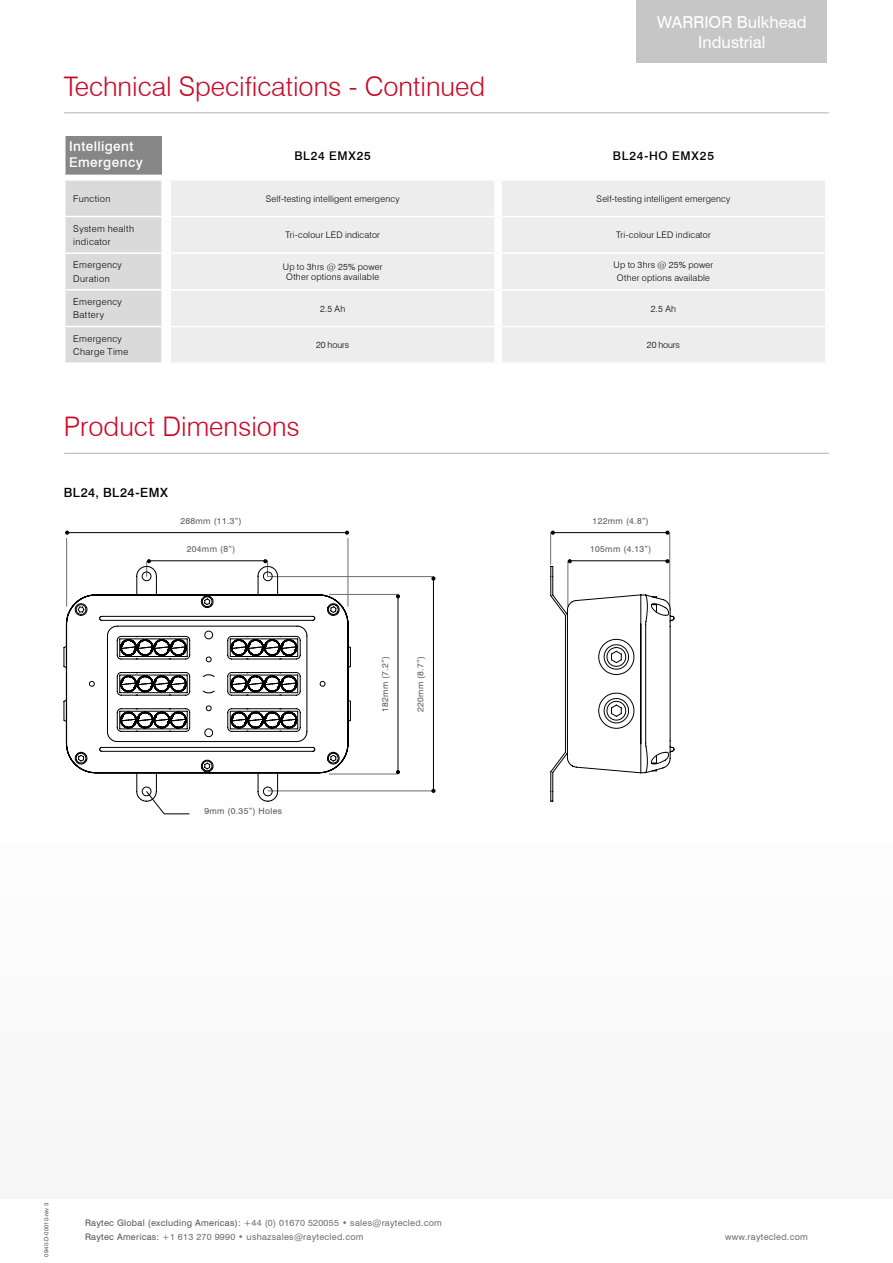
<style>
.page{position:relative;width:893px;height:1263px;background:#fff}
.page>*{position:absolute;margin:0;border:0;box-sizing:border-box;transform-origin:0 0}
.t1{font:300 27px "Swiss 721 BT";color:#ca0928}
.t2{font:16.5px/19.8px "Swiss 721 BT";color:#fff;text-align:center}
.t3{font:500 13.5px/16.2px "Swiss 721 BT";letter-spacing:.03em;color:#fff}
.t4{font:500 12.75px "Swiss 721 BT";letter-spacing:.04em;color:#000}
.t5{font:500 12px "Swiss 721 BT";letter-spacing:.06em;color:#000}
.t6{font:300 9.3px/13.5px "Swiss 721 BT";letter-spacing:.045em;color:#000}
.t7{font:300 9px/10.8px "Swiss 721 BT";letter-spacing:.025em;color:#000;text-align:center}
.t8{font:9px/13.5px "Swiss 721 BT";letter-spacing:.03em;color:#706f6f}
.t9{font:8.55px "Swiss 721 BT";letter-spacing:.04em;color:#575756}
.t10{font:6px "Swiss 721 BT";letter-spacing:.01em;color:#575756}
.s1{color:#575756}
</style>
<div class="page">
<div style="left:637px;top:0;width:190px;height:63px;background:#c6c6c6"></div>
<hr style="left:64px;top:112px;width:764px;height:1px;background:#b3b2b2">
<hr style="left:64px;top:453px;width:764px;height:1px;background:#b3b2b2">
<svg style="left:154px;top:802px;width:36px;height:12px"></svg>
<hr style="left:329px;top:774px;width:69px;height:1px;background:#6e6e70">
<svg style="left:431px;top:576px;width:4px;height:5px"></svg>
<svg style="left:396px;top:770px;width:4px;height:4px"></svg>
<hr style="left:268px;top:791px;width:165px;height:1px;background:#6e6e70">
<svg style="left:431px;top:789px;width:4px;height:4px"></svg>
<hr style="left:66px;top:538px;width:1px;height:69px;background:#6e6e70">
<hr style="left:550px;top:533px;width:1px;height:32px;background:#6e6e70">
<hr style="left:348px;top:538px;width:1px;height:69px;background:#6e6e70">
<hr style="left:329px;top:594px;width:69px;height:1px;background:#6e6e70">
<hr style="left:268px;top:576px;width:165px;height:1px;background:#6e6e70">
<hr style="left:669px;top:533px;width:1px;height:74px;background:#6e6e70">
<hr style="left:67px;top:532px;width:281px;height:1px;background:#000">
<hr style="left:553px;top:532px;width:116px;height:1px;background:#000">
<hr style="left:398px;top:594px;width:1px;height:180px;background:#000">
<hr style="left:433px;top:576px;width:1px;height:215px;background:#000">
<hr style="left:148px;top:560px;width:119px;height:1px;background:#000">
<svg style="left:345px;top:531px;width:4px;height:4px"></svg>
<svg style="left:665px;top:531px;width:5px;height:4px"></svg>
<svg style="left:263px;top:559px;width:5px;height:7px"></svg>
<svg style="left:146px;top:559px;width:5px;height:7px"></svg>
<svg style="left:65px;top:531px;width:4px;height:4px"></svg>
<svg style="left:551px;top:531px;width:4px;height:4px"></svg>
<svg style="left:63px;top:566px;width:288px;height:236px"></svg>
<svg style="left:66px;top:595px;width:282px;height:178px"></svg>
<svg style="left:550px;top:559px;width:125px;height:242px"></svg>
<div style="left:65px;top:136px;width:96px;height:39px;background:#878787"></div>
<svg style="left:65px;top:175px;width:760px;height:188px;background:#ebebeb"></svg>
<div style="left:164px;top:181px;width:7px;height:35px;background:#fff"></div>
<div style="left:494px;top:181px;width:8px;height:35px;background:#fff"></div>
<div style="left:164px;top:217px;width:7px;height:35px;background:#fff"></div>
<div style="left:494px;top:217px;width:8px;height:35px;background:#fff"></div>
<div style="left:164px;top:254px;width:7px;height:35px;background:#fff"></div>
<div style="left:494px;top:254px;width:8px;height:35px;background:#fff"></div>
<div style="left:164px;top:291px;width:7px;height:35px;background:#fff"></div>
<div style="left:494px;top:291px;width:8px;height:35px;background:#fff"></div>
<div style="left:164px;top:327px;width:7px;height:35px;background:#fff"></div>
<div style="left:494px;top:327px;width:8px;height:35px;background:#fff"></div>
<h1 class="t1" style="left:64px;top:70px;width:423px">Technical Specifications - Continued</h1>
<h2 class="t2" style="left:657px;top:13px;width:151px">WARRIOR Bulkhead<br>Industrial</h2>
<h3 class="t3" style="left:69px;top:138px;width:75px">Intelligent<br>Emergency</h3>
<h3 class="t5" style="left:294px;top:149px;width:78px">BL24 EMX25</h3>
<h3 class="t5" style="left:613px;top:149px;width:103px">BL24-HO EMX25</h3>
<p class="t6" style="left:73px;top:192px;width:39px">Function</p>
<p class="t7" style="left:266px;top:193px;width:135px">Self-testing intelligent emergency</p>
<p class="t7" style="left:597px;top:193px;width:135px">Self-testing intelligent emergency</p>
<p class="t6" style="left:73px;top:221px;width:62px">System health indicator</p>
<p class="t7" style="left:285px;top:230px;width:96px">Tri-colour LED indicator</p>
<p class="t7" style="left:616px;top:230px;width:96px">Tri-colour LED indicator</p>
<p class="t6" style="left:73px;top:258px;width:50px">Emergency<br>Duration</p>
<p class="t7" style="left:283px;top:261px;width:101px">Up to 3hrs @ 25% power<br>Other options available</p>
<p class="t7" style="left:614px;top:259px;width:101px;line-height:12.9px">Up to 3hrs @ 25% power<br>Other options available</p>
<p class="t6" style="left:73px;top:295px;width:50px">Emergency<br>Battery</p>
<p class="t7" style="left:320px;top:303px;width:27px">2.5 Ah</p>
<p class="t7" style="left:651px;top:303px;width:27px">2.5 Ah</p>
<p class="t6" style="left:73px;top:331px;width:57px">Emergency<br>Charge Time</p>
<p class="t7" style="left:316px;top:340px;width:35px">20 hours</p>
<p class="t7" style="left:647px;top:340px;width:35px">20 hours</p>
<h1 class="t1" style="left:64px;top:410px;width:237px">Product Dimensions</h1>
<h3 class="t4" style="left:64px;top:484px;width:106px">BL24, BL24-EMX</h3>
<p class="t9" style="left:180px;top:515px;width:63px">288mm (11.3”)</p>
<p class="t9" style="left:593px;top:515px;width:58px">122mm (4.8”)</p>
<p class="t9" style="left:187px;top:544px;width:50px">204mm (8”)</p>
<p class="t9" style="left:590px;top:544px;width:63px">105mm (4.13”)</p>
<p class="t9" style="left:204px;top:806px;width:79px">9mm (0.35”) Holes</p>
<p class="t9" style="left:380px;top:712px;width:58px;rotate:-90deg">182mm (7.2”)</p>
<p class="t9" style="left:415px;top:712px;width:58px;rotate:-90deg">220mm (8.7”)</p>
<p class="t10" style="left:43px;top:1256px;width:55px;rotate:-90deg">0940-D-00010-rev 3</p>
<p class="t8" style="left:85px;top:1216px;width:358px"><span class="s1">Raytec Global (excluding Americas):</span> +44 (0) 01670 520055 • sales@raytecled.com<br><span class="s1">Raytec Americas:</span> +1 613 270 9990 • ushazsales@raytecled.com</p>
<p class="t8" style="left:725px;top:1230px;width:84px">www.raytecled.com</p>
</div>
